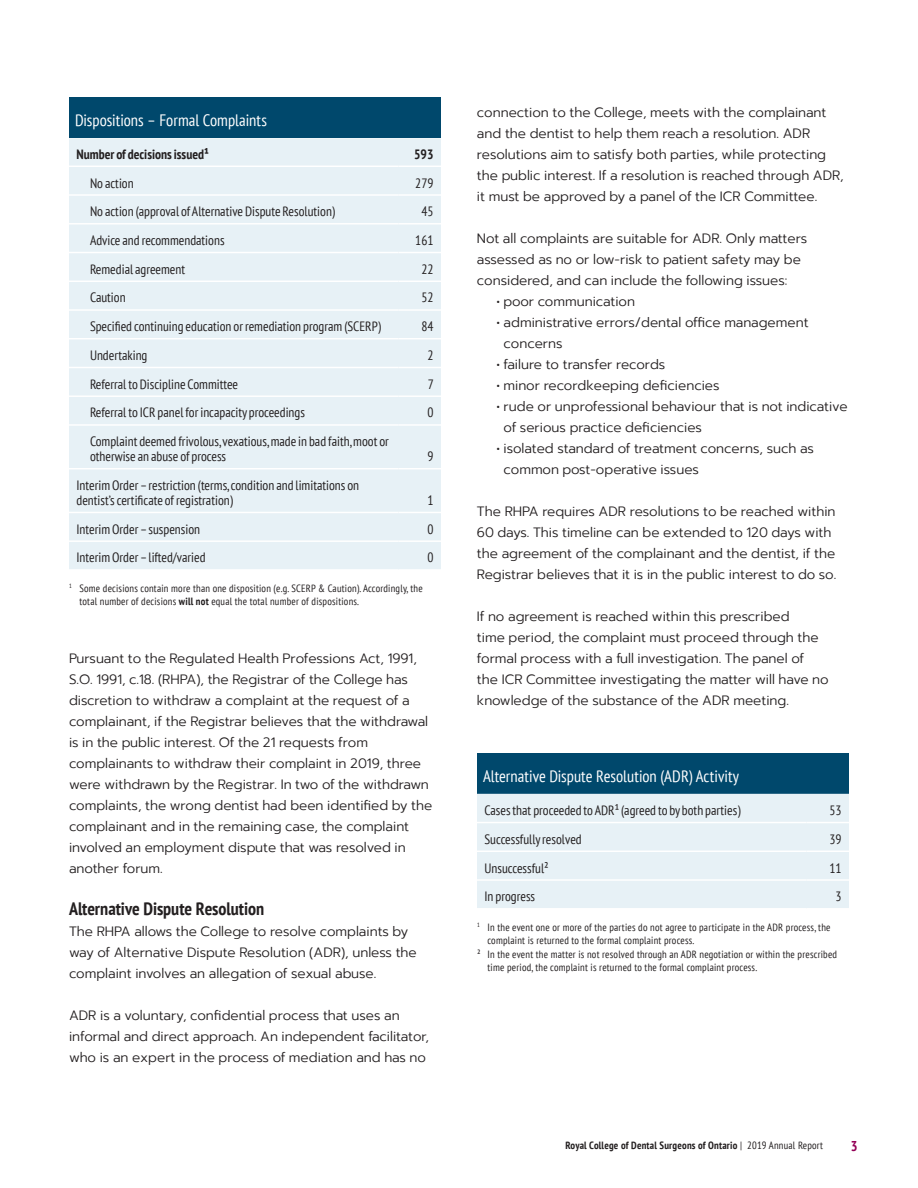
<style>
.page{position:relative;width:918px;height:1188px;background:#fff}
.page>*{position:absolute;margin:0;border:0;box-sizing:border-box;transform-origin:0 0}
.t1{font:700 condensed 18px "PT Sans";letter-spacing:-.005em;color:#231f20}
.t2{font:condensed 16.5px "PT Sans";color:#fff}
.t3{font:700 condensed 14.25px "PT Sans";color:#930056}
.t4{font:300 13.5px/21px "Prompt";color:#231f20}
.t5{font:condensed 13.5px/15px "PT Sans";color:#231f20}
.t6{font:700 condensed 13.5px "PT Sans";color:#231f20}
.t7{font:condensed 10.5px/13.5px "PT Sans";letter-spacing:.02em;color:#231f20}
.t8{font:700 condensed 10.5px "PT Sans";letter-spacing:.02em;color:#231f20}
.s1{font-weight:700}
.s2{font-weight:400}
</style>
<div class="page">
<div style="left:69px;top:98px;width:372px;height:40px;background:#00486c"></div>
<div style="left:69px;top:138px;width:372px;height:431px;background:#e7f1f6"></div>
<hr style="left:69px;top:194px;width:330px;height:2px;background:#fff">
<hr style="left:399px;top:194px;width:42px;height:2px;background:#fff">
<hr style="left:69px;top:223px;width:330px;height:2px;background:#fff">
<hr style="left:399px;top:223px;width:42px;height:2px;background:#fff">
<hr style="left:69px;top:252px;width:330px;height:1px;background:#fff">
<hr style="left:399px;top:252px;width:42px;height:1px;background:#fff">
<hr style="left:69px;top:281px;width:330px;height:1px;background:#fff">
<hr style="left:399px;top:281px;width:42px;height:1px;background:#fff">
<hr style="left:69px;top:309px;width:330px;height:2px;background:#fff">
<hr style="left:399px;top:309px;width:42px;height:2px;background:#fff">
<hr style="left:69px;top:338px;width:330px;height:1px;background:#fff">
<hr style="left:399px;top:338px;width:42px;height:1px;background:#fff">
<hr style="left:69px;top:367px;width:330px;height:1px;background:#fff">
<hr style="left:399px;top:367px;width:42px;height:1px;background:#fff">
<hr style="left:69px;top:395px;width:330px;height:2px;background:#fff">
<hr style="left:399px;top:395px;width:42px;height:2px;background:#fff">
<hr style="left:69px;top:424px;width:330px;height:2px;background:#fff">
<hr style="left:399px;top:424px;width:42px;height:2px;background:#fff">
<hr style="left:69px;top:468px;width:330px;height:1px;background:#fff">
<hr style="left:399px;top:468px;width:42px;height:1px;background:#fff">
<hr style="left:69px;top:512px;width:330px;height:1px;background:#fff">
<hr style="left:399px;top:512px;width:42px;height:1px;background:#fff">
<hr style="left:69px;top:540px;width:330px;height:2px;background:#fff">
<hr style="left:399px;top:540px;width:42px;height:2px;background:#fff">
<hr style="left:69px;top:166px;width:330px;height:1px;background:#fff">
<hr style="left:399px;top:166px;width:42px;height:1px;background:#fff">
<div style="left:477px;top:753px;width:372px;height:41px;background:#00486c"></div>
<div style="left:477px;top:794px;width:372px;height:114px;background:#e7f1f6"></div>
<hr style="left:477px;top:822px;width:330px;height:1px;background:#fff">
<hr style="left:807px;top:822px;width:42px;height:1px;background:#fff">
<hr style="left:477px;top:851px;width:330px;height:1px;background:#fff">
<hr style="left:807px;top:851px;width:42px;height:1px;background:#fff">
<hr style="left:477px;top:879px;width:330px;height:2px;background:#fff">
<hr style="left:807px;top:879px;width:42px;height:2px;background:#fff">
<p class="t2" style="left:75px;top:110px;width:193px">Dispositions – Formal Complaints</p>
<p class="t6" style="left:76px;top:145px;width:134px">Number of decisions issued¹</p>
<p class="t6" style="left:414px;top:145px;width:21px">593</p>
<p class="t5" style="left:90px;top:175px;width:45px">No action</p>
<p class="t5" style="left:415px;top:175px;width:20px">279</p>
<p class="t5" style="left:90px;top:204px;width:247px">No action (approval of Alternative Dispute Resolution)</p>
<p class="t5" style="left:421px;top:204px;width:14px">45</p>
<p class="t5" style="left:90px;top:232px;width:136px">Advice and recommendations</p>
<p class="t5" style="left:415px;top:232px;width:20px">161</p>
<p class="t5" style="left:90px;top:261px;width:97px">Remedial agreement</p>
<p class="t5" style="left:421px;top:261px;width:14px">22</p>
<p class="t5" style="left:90px;top:290px;width:37px">Caution</p>
<p class="t5" style="left:421px;top:290px;width:14px">52</p>
<p class="t5" style="left:90px;top:319px;width:292px">Specified continuing education or remediation program (SCERP)</p>
<p class="t5" style="left:421px;top:319px;width:14px">84</p>
<p class="t5" style="left:90px;top:347px;width:59px">Undertaking</p>
<p class="t5" style="left:427px;top:347px;width:8px">2</p>
<p class="t5" style="left:90px;top:376px;width:150px">Referral to Discipline Committee</p>
<p class="t5" style="left:428px;top:376px;width:8px">7</p>
<p class="t5" style="left:90px;top:405px;width:216px">Referral to ICR panel for incapacity proceedings</p>
<p class="t5" style="left:427px;top:405px;width:8px">0</p>
<p class="t5" style="left:90px;top:434px;width:300px">Complaint deemed frivolous, vexatious, made in bad faith, moot or otherwise an abuse of process</p>
<p class="t5" style="left:427px;top:449px;width:8px">9</p>
<p class="t5" style="left:76px;top:477px;width:284px">Interim Order – restriction (terms, condition and limitations on dentist’s certificate of registration)</p>
<p class="t5" style="left:427px;top:492px;width:8px">1</p>
<p class="t5" style="left:76px;top:521px;width:125px">Interim Order – suspension</p>
<p class="t5" style="left:427px;top:521px;width:8px">0</p>
<p class="t5" style="left:76px;top:550px;width:131px">Interim Order – lifted/varied</p>
<p class="t5" style="left:427px;top:550px;width:8px">0</p>
<p class="t7" style="left:80px;top:581px;width:345px;text-indent:-10px"><sup>1</sup> Some decisions contain more than one disposition (e.g. SCERP &amp; Caution). Accordingly, the total number of decisions <span class="s1">will not</span> equal the total number of dispositions.</p>
<p class="t4" style="left:69px;top:648px;width:365px">Pursuant to the Regulated Health Professions Act, 1991, S.O. 1991, c.18. (RHPA), the Registrar of the College has discretion to withdraw a complaint at the request of a complainant, if the Registrar believes that the withdrawal is in the public interest. Of the 21 requests from complainants to withdraw their complaint in 2019, three were withdrawn by the Registrar. In two of the withdrawn complaints, the wrong dentist had been identified by the complainant and in the remaining case, the complaint involved an employment dispute that was resolved in another forum.</p>
<p class="t1" style="left:69px;top:897px;width:197px">Alternative Dispute Resolution</p>
<p class="t4" style="left:69px;top:921px;width:349px">The RHPA allows the College to resolve complaints by way of Alternative Dispute Resolution (ADR), unless the complaint involves an allegation of sexual abuse.</p>
<p class="t4" style="left:69px;top:1005px;width:362px">ADR is a voluntary, confidential process that uses an informal and direct approach. An independent facilitator, who is an expert in the process of mediation and has no</p>
<p class="t4" style="left:477px;top:102px;width:368px">connection to the College, meets with the complainant and the dentist to help them reach a resolution. ADR resolutions aim to satisfy both parties, while protecting the public interest. If a resolution is reached through ADR, it must be approved by a panel of the ICR Committee.</p>
<p class="t4" style="left:477px;top:228px;width:332px">Not all complaints are suitable for ADR. Only matters assessed as no or low-risk to patient safety may be considered, and can include the following issues:</p>
<p class="t4" style="left:496px;top:291px;width:140px">• poor communication</p>
<p class="t4" style="left:504px;top:312px;width:306px;text-indent:-7px">• administrative errors/dental office management concerns</p>
<p class="t4" style="left:496px;top:354px;width:170px">• failure to transfer records</p>
<p class="t4" style="left:496px;top:375px;width:225px">• minor recordkeeping deficiencies</p>
<p class="t4" style="left:504px;top:396px;width:346px;text-indent:-7px">• rude or unprofessional behaviour that is not indicative of serious practice deficiencies</p>
<p class="t4" style="left:504px;top:438px;width:312px;text-indent:-7px">• isolated standard of treatment concerns, such as common post-operative issues</p>
<p class="t4" style="left:477px;top:501px;width:361px">The RHPA requires ADR resolutions to be reached within 60 days. This timeline can be extended to 120 days with the agreement of the complainant and the dentist, if the Registrar believes that it is in the public interest to do so.</p>
<p class="t4" style="left:477px;top:606px;width:353px">If no agreement is reached within this prescribed<br>time period, the complaint must proceed through the formal process with a full investigation. The panel of<br>the ICR Committee investigating the matter will have no knowledge of the substance of the ADR meeting.</p>
<p class="t2" style="left:483px;top:765px;width:258px">Alternative Dispute Resolution (ADR) Activity</p>
<p class="t5" style="left:484px;top:802px;width:258px">Cases that proceeded to ADR¹ (agreed to by both parties)</p>
<p class="t5" style="left:829px;top:802px;width:14px">53</p>
<p class="t5" style="left:484px;top:831px;width:99px">Successfully resolved</p>
<p class="t5" style="left:829px;top:831px;width:14px">39</p>
<p class="t5" style="left:484px;top:860px;width:66px">Unsuccessful²</p>
<p class="t5" style="left:829px;top:860px;width:14px">11</p>
<p class="t5" style="left:484px;top:889px;width:52px">In progress</p>
<p class="t5" style="left:835px;top:889px;width:8px">3</p>
<p class="t7" style="left:477px;top:920px;width:355px"><sup>1</sup> In the event one or more of the parties do not agree to participate in the ADR process, the</p>
<p class="t7" style="left:488px;top:933px;width:208px">complaint is returned to the formal complaint process.</p>
<p class="t7" style="left:477px;top:947px;width:362px">² In the event the matter is not resolved through an ADR negotiation or within the prescribed</p>
<p class="t7" style="left:488px;top:960px;width:271px">time period, the complaint is returned to the formal complaint process.</p>
<p class="t8" style="left:566px;top:1139px;width:259px">Royal College of Dental Surgeons of Ontario <span class="s2">| 2019 Annual Report</span></p>
<p class="t3" style="left:851px;top:1137px;width:8px">3</p>
</div>
